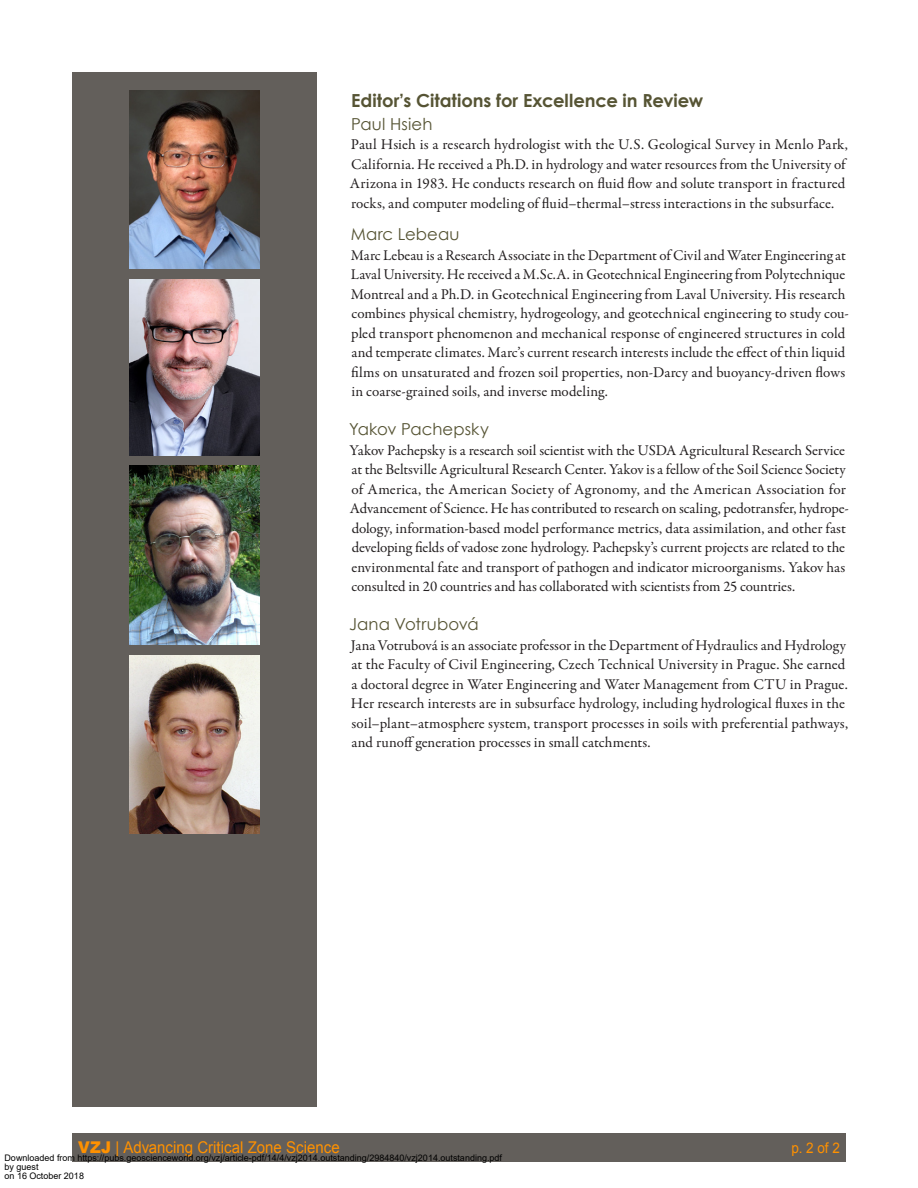
<style>
.page{position:relative;width:918px;height:1188px;background:#fff}
.page>*{position:absolute;margin:0;border:0;box-sizing:border-box;transform-origin:0 0}
.t1{font:700 18px "Century Gothic";color:#565434}
.t2{font:16.5px "Century Gothic";letter-spacing:.005em;color:#565434}
.t3{font:16.2px "Arial";color:#ff9100;scale:.93 1}
.t4{font:15px/19.5px "Garamond Premr Pro";color:#231f20}
.t5{font:14.55px "Arial";color:#ff9100;scale:.93 1}
.t6{font:9px/9px "Arial";color:#000}
.s1{font-weight:900}
</style>
<div class="page">
<div style="left:72px;top:1133px;width:774px;height:28px;background:#635f5b"></div>
<div style="left:72px;top:72px;width:244px;height:1035px;background:#635f5b"></div>
<img style="left:130px;top:466px;width:129px;height:178px">
<img style="left:130px;top:656px;width:129px;height:178px">
<img style="left:130px;top:90px;width:129px;height:178px">
<img style="left:130px;top:279px;width:129px;height:176px">
<p class="t1" style="left:351px;top:87px;width:354px">Editor’s Citations for Excellence in Review</p>
<p class="t2" style="left:351px;top:112px;width:83px">Paul Hsieh</p>
<p class="t4" style="left:350px;top:135px;width:500px">Paul Hsieh is a research hydrologist with the U.S. Geological Survey in Menlo Park, California. He received a Ph.D. in hydrology and water resources from the University of Arizona in 1983. He conducts research on fluid flow and solute transport in fractured rocks, and computer modeling of fluid–thermal–stress interactions in the subsurface.</p>
<p class="t2" style="left:351px;top:223px;width:110px">Marc Lebeau</p>
<p class="t4" style="left:351px;top:245px;width:500px">Marc Lebeau is a Research Associate in the Department of Civil and Water Engineering at Laval University. He received a M.Sc.A. in Geotechnical Engineering from Polytechnique Montreal and a Ph.D. in Geotechnical Engineering from Laval University. His research combines physical chemistry, hydrogeology, and geotechnical engineering to study cou&shy;pled transport phenomenon and mechanical response of engineered structures in cold and temperate climates. Marc’s current research interests include the effect of thin liquid films on unsaturated and frozen soil properties, non-Darcy and buoyancy-driven flows in coarse-grained soils, and inverse modeling.</p>
<p class="t2" style="left:349px;top:418px;width:141px">Yakov Pachepsky</p>
<p class="t4" style="left:350px;top:440px;width:501px">Yakov Pachepsky is a research soil scientist with the USDA Agricultural Research Service at the Beltsville Agricultural Research Center. Yakov is a fellow of the Soil Science Society of America, the American Society of Agronomy, and the American Association for Advancement of Science. He has contributed to research on scaling, pedotransfer, hydrope&shy;dology, information-based model performance metrics, data assimilation, and other fast developing fields of vadose zone hydrology. Pachepsky’s current projects are related to the environmental fate and transport of pathogen and indicator microorganisms. Yakov has consulted in 20 countries and has collaborated with scientists from 25 countries.</p>
<p class="t2" style="left:349px;top:613px;width:131px">Jana Votrubová</p>
<p class="t4" style="left:351px;top:635px;width:499px">Jana Votrubová is an associate professor in the Department of Hydraulics and Hydrology at the Faculty of Civil Engineering, Czech Technical University in Prague. She earned a doctoral degree in Water Engineering and Water Management from CTU in Prague.<br>Her research interests are in subsurface hydrology, including hydrological fluxes in the soil–plant–atmosphere system, transport processes in soils with preferential pathways, and runoff generation processes in small catchments.</p>
<p class="t3" style="left:78px;top:1136px;width:283px"><span class="s1">VZJ</span> | Advancing Critical Zone Science</p>
<p class="t5" style="left:791px;top:1138px;width:54px">p. 2 of 2</p>
<p class="t6" style="left:4px;top:1154px;width:499px">Downloaded from https://pubs.geoscienceworld.org/vzj/article-pdf/14/4/vzj2014.outstanding/2984840/vzj2014.outstanding.pdf by guest<br>on 16 October 2018</p>
</div>
